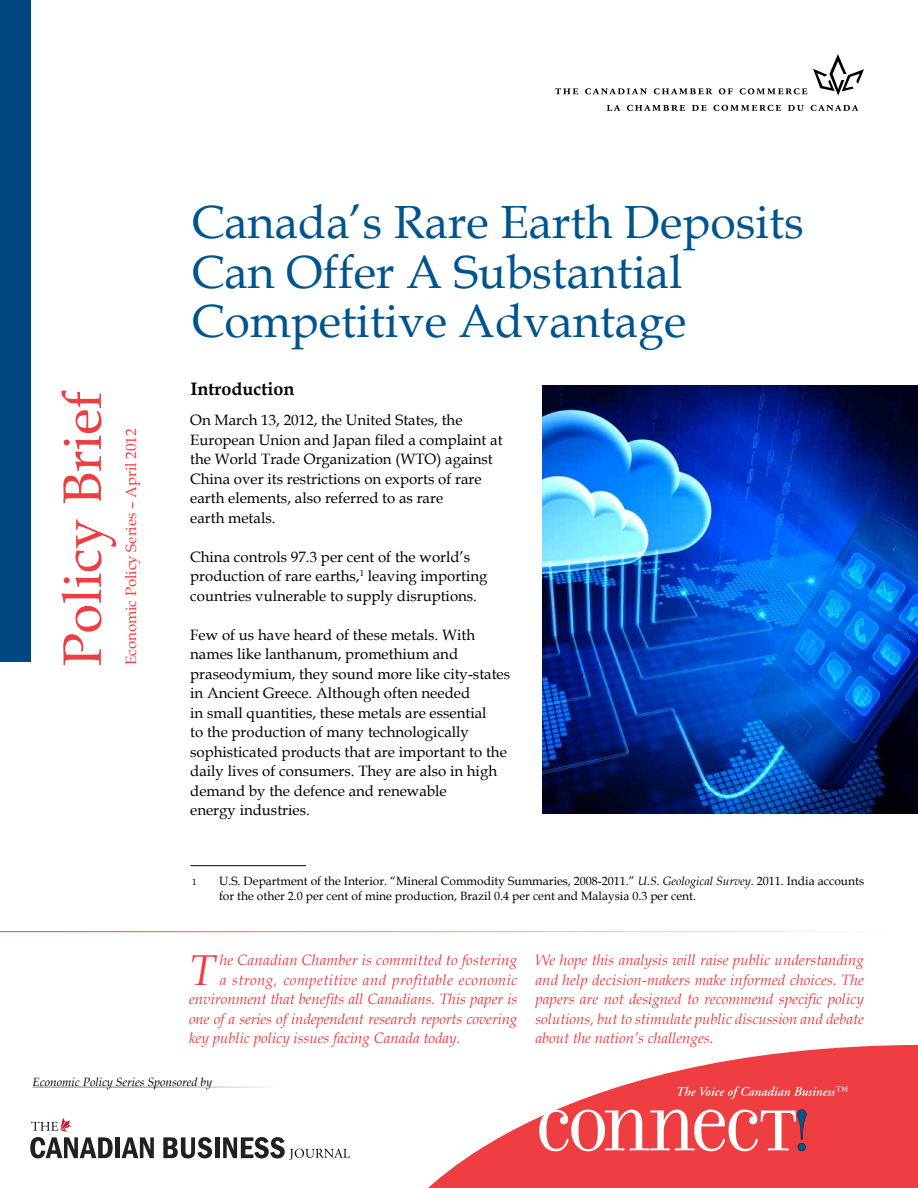
<style>
.page{position:relative;width:918px;height:1188px;background:#fff}
.page>*{position:absolute;margin:0;border:0;box-sizing:border-box;transform-origin:0 0}
.t1{font:54.15px "Book Antiqua";color:#ef3e42}
.t2{font:46.5px/49.5px "Book Antiqua";color:#00548e}
.t3{font:italic 43.2px "Book Antiqua";color:#ef3e42}
.t4{font:700 18px "Book Antiqua";color:#000}
.t5{font:15px/19.5px "Book Antiqua";color:#000}
.t6{font:italic 15px/19.5px "Book Antiqua";color:#ef3e42;text-align:justify}
.t7{font:italic 15px "Book Antiqua";letter-spacing:.03em;color:#ef3e42}
.t8{font:italic 15px "Book Antiqua";letter-spacing:.02em;color:#ef3e42}
.t9{font:15px "Book Antiqua";color:#ef3e42}
.t10{font:12px/15px "Book Antiqua";color:#000}
.t11{font:italic 12px "Book Antiqua";color:#000}
.t12{font:9px "Book Antiqua";color:#000}
.s1{font-style:italic}
</style>
<div class="page">
<div style="left:0;top:0;width:31px;height:662px;background:#00467f"></div>
<svg style="left:813px;top:54px;width:51px;height:42px"></svg>
<svg style="left:607px;top:105px;width:14px;height:6px"></svg>
<svg style="left:627px;top:105px;width:58px;height:6px"></svg>
<svg style="left:692px;top:105px;width:15px;height:6px"></svg>
<svg style="left:713px;top:105px;width:68px;height:6px"></svg>
<svg style="left:788px;top:105px;width:16px;height:6px"></svg>
<svg style="left:811px;top:105px;width:48px;height:6px"></svg>
<svg style="left:555px;top:88px;width:23px;height:6px"></svg>
<svg style="left:585px;top:88px;width:62px;height:6px"></svg>
<svg style="left:654px;top:88px;width:58px;height:6px"></svg>
<svg style="left:719px;top:88px;width:14px;height:6px"></svg>
<svg style="left:740px;top:88px;width:67px;height:6px"></svg>
<hr style="left:0;top:931px;width:918px;height:1px;background:#ef3e42">
<svg style="left:428px;top:1045px;width:490px;height:143px;fill:#ef3e42"></svg>
<svg style="left:678px;top:1086px;width:170px;height:13px;background:#f16063"></svg>
<svg style="left:539px;top:1109px;width:267px;height:42px"></svg>
<hr style="left:190px;top:865px;width:116px;height:1px;background:#000">
<img style="left:543px;top:385px;width:374px;height:429px">
<hr style="left:116px;top:1137px;width:4px;height:21px;background:#231f20">
<svg style="left:122px;top:1137px;width:32px;height:21px"></svg>
<svg style="left:163px;top:1137px;width:49px;height:21px"></svg>
<hr style="left:215px;top:1137px;width:4px;height:21px;background:#231f20">
<svg style="left:223px;top:1137px;width:127px;height:23px"></svg>
<svg style="left:30px;top:1118px;width:83px;height:40px"></svg>
<hr style="left:33px;top:1087px;width:561px;height:1px;background:#000">
<h1 class="t1" style="left:45px;top:666px;width:277px;rotate:-90deg">Policy Brief</h1>
<p class="t9" style="left:121px;top:665px;width:238px;rotate:-90deg">Economic Policy Series – April 2012</p>
<h2 class="t2" style="left:191px;top:197px;width:614px">Canada’s Rare Earth Deposits<br>Can Offer A Substantial<br>Competitive Advantage</h2>
<p class="t4" style="left:190px;top:377px;width:105px">Introduction</p>
<p class="t5" style="left:190px;top:410px;width:314px">On March 13, 2012, the United States, the European Union and Japan filed a complaint at the World Trade Organization (WTO) against China over its restrictions on exports of rare earth elements, also referred to as rare<br>earth metals.</p>
<p class="t5" style="left:190px;top:547px;width:299px">China controls 97.3 per cent of the world’s production of rare earths,<sup>1</sup> leaving importing countries vulnerable to supply disruptions.</p>
<p class="t5" style="left:190px;top:625px;width:321px">Few of us have heard of these metals. With names like lanthanum, promethium and praseodymium, they sound more like city-states in Ancient Greece. Although often needed<br>in small quantities, these metals are essential<br>to the production of many technologically sophisticated products that are important to the daily lives of consumers. They are also in high demand by the defence and renewable<br>energy industries.</p>
<p class="t12" style="left:192px;top:875px;width:6px">1</p>
<p class="t10" style="left:219px;top:873px;width:647px">U.S. Department of the Interior. “Mineral Commodity Summaries, 2008-2011.” <span class="s1">U.S. Geological Survey</span>. 2011. India accounts for the other 2.0 per cent of mine production, Brazil 0.4 per cent and Malaysia 0.3 per cent.</p>
<h3 class="t3" style="left:189px;top:940px;width:28px">T</h3>
<p class="t8" style="left:220px;top:950px;width:299px">he Canadian Chamber is committed to fostering</p>
<p class="t7" style="left:220px;top:969px;width:299px">a strong, competitive and profitable economic</p>
<p class="t6" style="left:189px;top:989px;width:330px">environment that benefits all Canadians. This paper is</p>
<p class="t6" style="left:189px;top:1009px;width:330px">one of a series of independent research reports covering</p>
<p class="t6" style="left:189px;top:1028px;width:273px">key public policy issues facing Canada today.</p>
<p class="t6" style="left:535px;top:950px;width:330px">We hope this analysis will raise public understanding and help decision-makers make informed choices. The papers are not designed to recommend specific policy solutions, but to stimulate public discussion and debate about the nation’s challenges.</p>
<p class="t11" style="left:33px;top:1073px;width:181px">Economic Policy Series Sponsored by</p>
</div>
